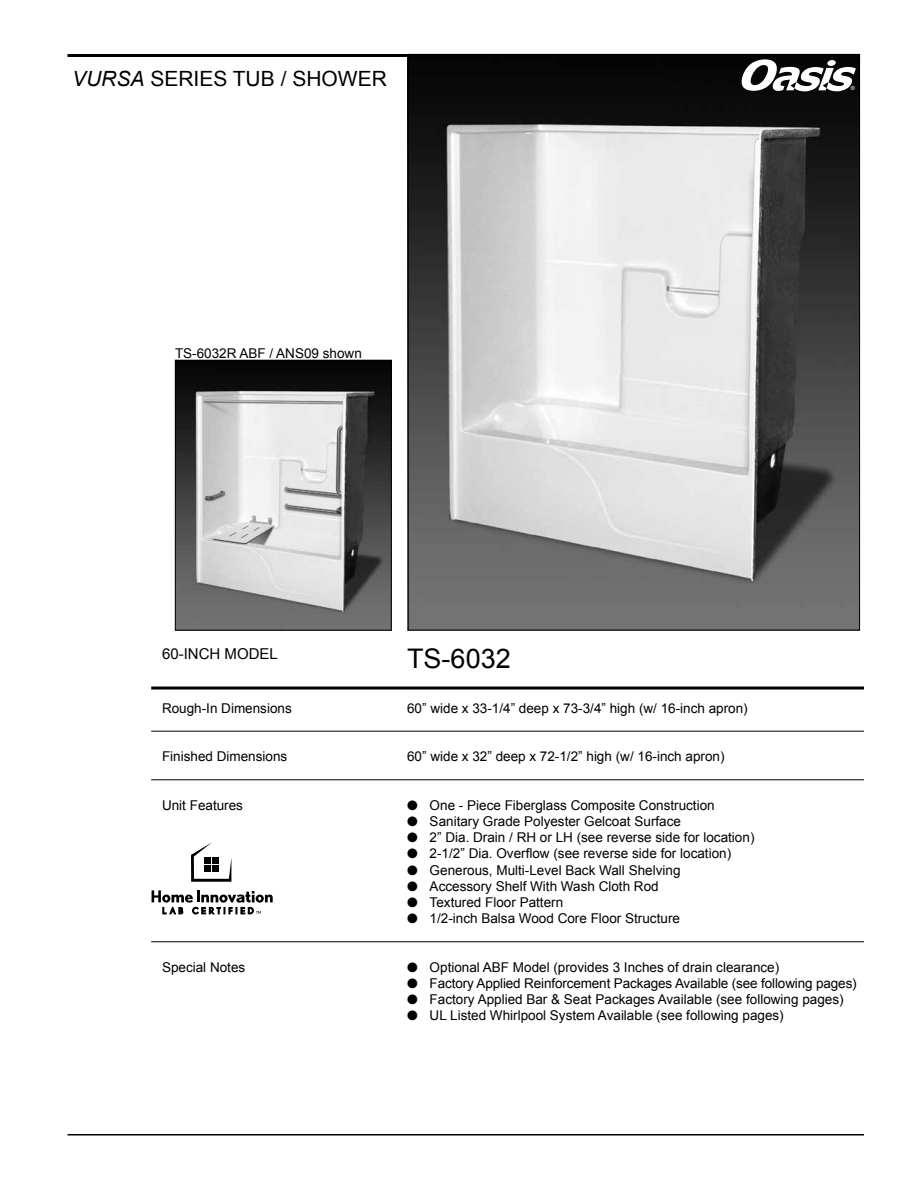
<style>
.page{position:relative;width:918px;height:1188px;background:#fff}
.page>*{position:absolute;margin:0;border:0;box-sizing:border-box;transform-origin:0 0}
.t1{font:27px "Arial";color:#000}
.t2{font:21px "Arial";color:#000}
.t3{font:15px "Arial";color:#000}
.t4{font:13.5px "Arial";color:#000}
.t5{font:5.55px "Arial";color:#fff}
.s1{font-style:italic}
</style>
<div class="page">
<hr style="left:151px;top:687px;width:713px;height:3px;background:#000">
<hr style="left:151px;top:731px;width:713px;height:1px;background:#000">
<hr style="left:151px;top:779px;width:713px;height:1px;background:#000">
<hr style="left:151px;top:941px;width:713px;height:1px;background:#000">
<img style="left:410px;top:56px;width:448px;height:572px">
<img style="left:177px;top:362px;width:213px;height:267px">
<div style="left:175px;top:360px;width:217px;height:271px;border:1px solid #000"></div>
<svg style="left:191px;top:842px;width:40px;height:40px"></svg>
<div style="left:205px;top:857px;width:6px;height:7px;background:#000"></div>
<div style="left:212px;top:857px;width:7px;height:7px;background:#000"></div>
<div style="left:205px;top:865px;width:6px;height:7px;background:#000"></div>
<div style="left:212px;top:865px;width:7px;height:7px;background:#000"></div>
<svg style="left:152px;top:890px;width:121px;height:24px"></svg>
<hr style="left:68px;top:1134px;width:796px;height:2px;background:#000">
<hr style="left:68px;top:54px;width:340px;height:3px;background:#000">
<svg style="left:742px;top:59px;width:114px;height:32px"></svg>
<h2 class="t2" style="left:72px;top:65px;width:316px"><span class="s1">VURSA</span> SERIES TUB / SHOWER</h2>
<p class="t4" style="left:175px;top:344px;width:188px">TS-6032R ABF / ANS09 shown</p>
<p class="t5" style="left:851px;top:85px;width:6px">®</p>
<p class="t3" style="left:162px;top:644px;width:117px">60-INCH MODEL</p>
<p class="t4" style="left:162px;top:699px;width:131px">Rough-In Dimensions</p>
<p class="t4" style="left:162px;top:748px;width:127px">Finished Dimensions</p>
<p class="t4" style="left:162px;top:796px;width:83px">Unit Features</p>
<p class="t4" style="left:162px;top:958px;width:85px">Special Notes</p>
<h1 class="t1" style="left:407px;top:640px;width:105px">TS-6032</h1>
<p class="t4" style="left:407px;top:699px;width:342px">60” wide x 33-1/4” deep x 73-3/4” high (w/ 16-inch apron)</p>
<p class="t4" style="left:407px;top:748px;width:319px">60” wide x 32” deep x 72-1/2” high (w/ 16-inch apron)</p>
<p class="t4" style="left:407px;top:796px;width:309px">● One - Piece Fiberglass Composite Construction</p>
<p class="t4" style="left:407px;top:812px;width:275px">● Sanitary Grade Polyester Gelcoat Surface</p>
<p class="t4" style="left:407px;top:829px;width:349px">● 2” Dia. Drain / RH or LH (see reverse side for location)</p>
<p class="t4" style="left:407px;top:845px;width:326px">● 2-1/2” Dia. Overflow (see reverse side for location)</p>
<p class="t4" style="left:407px;top:861px;width:275px">● Generous, Multi-Level Back Wall Shelving</p>
<p class="t4" style="left:407px;top:877px;width:253px">● Accessory Shelf With Wash Cloth Rod</p>
<p class="t4" style="left:407px;top:893px;width:158px">● Textured Floor Pattern</p>
<p class="t4" style="left:407px;top:910px;width:274px">● 1/2-inch Balsa Wood Core Floor Structure</p>
<p class="t4" style="left:407px;top:958px;width:374px">● Optional ABF Model (provides 3 Inches of drain clearance)</p>
<p class="t4" style="left:407px;top:974px;width:451px">● Factory Applied Reinforcement Packages Available (see following pages)</p>
<p class="t4" style="left:407px;top:991px;width:438px">● Factory Applied Bar &amp; Seat Packages Available (see following pages)</p>
<p class="t4" style="left:407px;top:1007px;width:378px">● UL Listed Whirlpool System Available (see following pages)</p>
</div>
